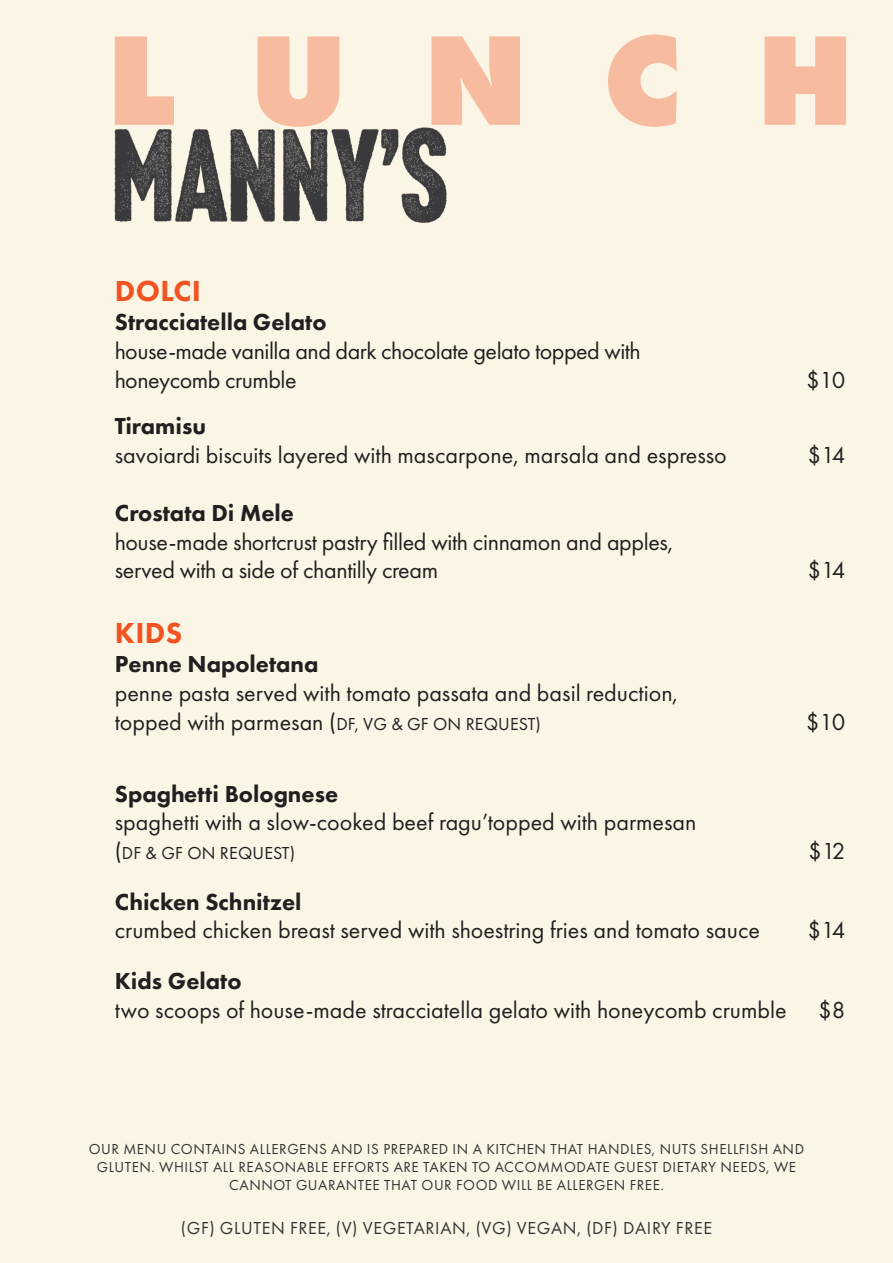
<style>
.page{position:relative;width:893px;height:1263px;background:#fbf5e5}
.page>*{position:absolute;margin:0;border:0;box-sizing:border-box;transform-origin:0 0}
.t1{font:800 30px "Futura PT";letter-spacing:.01em;color:#f15422}
.t2{font:24px/28.8px "Futura PT";color:#231f20}
.t3{font:800 24px "Futura PT";color:#231f20}
.t4{font:24px "Futura PT";letter-spacing:-.02em;color:#231f20}
.t5{font:18px "Futura PT";letter-spacing:.035em;color:#323332}
.t6{font:18px "Futura PT";letter-spacing:.01em;color:#231f20}
.t7{font:15px/18px "Futura PT";letter-spacing:.035em;color:#323332;text-align:center}
.s1{font-size:18px}
.s2{font-size:24px}
</style>
<div class="page">
<svg style="left:115px;top:35px;width:731px;height:92px;fill:#fbf5e5"></svg>
<img style="left:105px;top:117px;width:351px;height:115px">
<p class="t1" style="left:115px;top:272px;width:88px">DOLCI</p>
<p class="t3" style="left:115px;top:307px;width:213px">Stracciatella Gelato</p>
<p class="t4" style="left:115px;top:337px;width:528px">house-made vanilla and dark chocolate gelato topped with</p>
<p class="t4" style="left:115px;top:365px;width:183px">honeycomb crumble</p>
<p class="t2" style="left:806px;top:365px;width:41px">$10</p>
<p class="t3" style="left:115px;top:411px;width:93px">Tiramisu</p>
<p class="t2" style="left:115px;top:441px;width:614px">savoiardi biscuits layered with mascarpone, marsala and espresso</p>
<p class="t2" style="left:807px;top:441px;width:39px">$14</p>
<p class="t3" style="left:115px;top:498px;width:181px">Crostata Di Mele</p>
<p class="t2" style="left:115px;top:527px;width:560px">house-made shortcrust pastry filled with cinnamon and apples,</p>
<p class="t2" style="left:115px;top:556px;width:325px">served with a side of chantilly cream</p>
<p class="t2" style="left:807px;top:556px;width:39px">$14</p>
<p class="t1" style="left:115px;top:614px;width:69px">KIDS</p>
<p class="t3" style="left:115px;top:649px;width:205px">Penne Napoletana</p>
<p class="t2" style="left:115px;top:678px;width:565px">penne pasta served with tomato passata and basil reduction, topped with parmesan (<span class="s1">DF, VG &amp; GF ON REQUEST)</span></p>
<p class="t2" style="left:806px;top:707px;width:41px">$10</p>
<p class="t3" style="left:115px;top:779px;width:225px">Spaghetti Bolognese</p>
<p class="t2" style="left:115px;top:808px;width:583px">spaghetti with a slow-cooked beef ragu’topped with parmesan</p>
<p class="t6" style="left:115px;top:842px;width:182px"><span class="s2">(</span>DF &amp; GF ON REQUEST)</p>
<p class="t2" style="left:808px;top:837px;width:39px">$12</p>
<p class="t3" style="left:115px;top:887px;width:188px">Chicken Schnitzel</p>
<p class="t2" style="left:115px;top:916px;width:647px">crumbed chicken breast served with shoestring fries and tomato sauce</p>
<p class="t2" style="left:807px;top:916px;width:39px">$14</p>
<p class="t3" style="left:115px;top:966px;width:128px">Kids Gelato</p>
<p class="t2" style="left:115px;top:995px;width:673px">two scoops of house-made stracciatella gelato with honeycomb crumble</p>
<p class="t2" style="left:818px;top:995px;width:29px">$8</p>
<p class="t7" style="left:89px;top:1140px;width:717px">OUR MENU CONTAINS ALLERGENS AND IS PREPARED IN A KITCHEN THAT HANDLES, NUTS SHELLFISH AND<br>GLUTEN. WHILST ALL REASONABLE EFFORTS ARE TAKEN TO ACCOMMODATE GUEST DIETARY NEEDS, WE<br>CANNOT GUARANTEE THAT OUR FOOD WILL BE ALLERGEN FREE.</p>
<p class="t5" style="left:181px;top:1217px;width:533px">(GF) GLUTEN FREE, (V) VEGETARIAN, (VG) VEGAN, (DF) DAIRY FREE</p>
</div>
